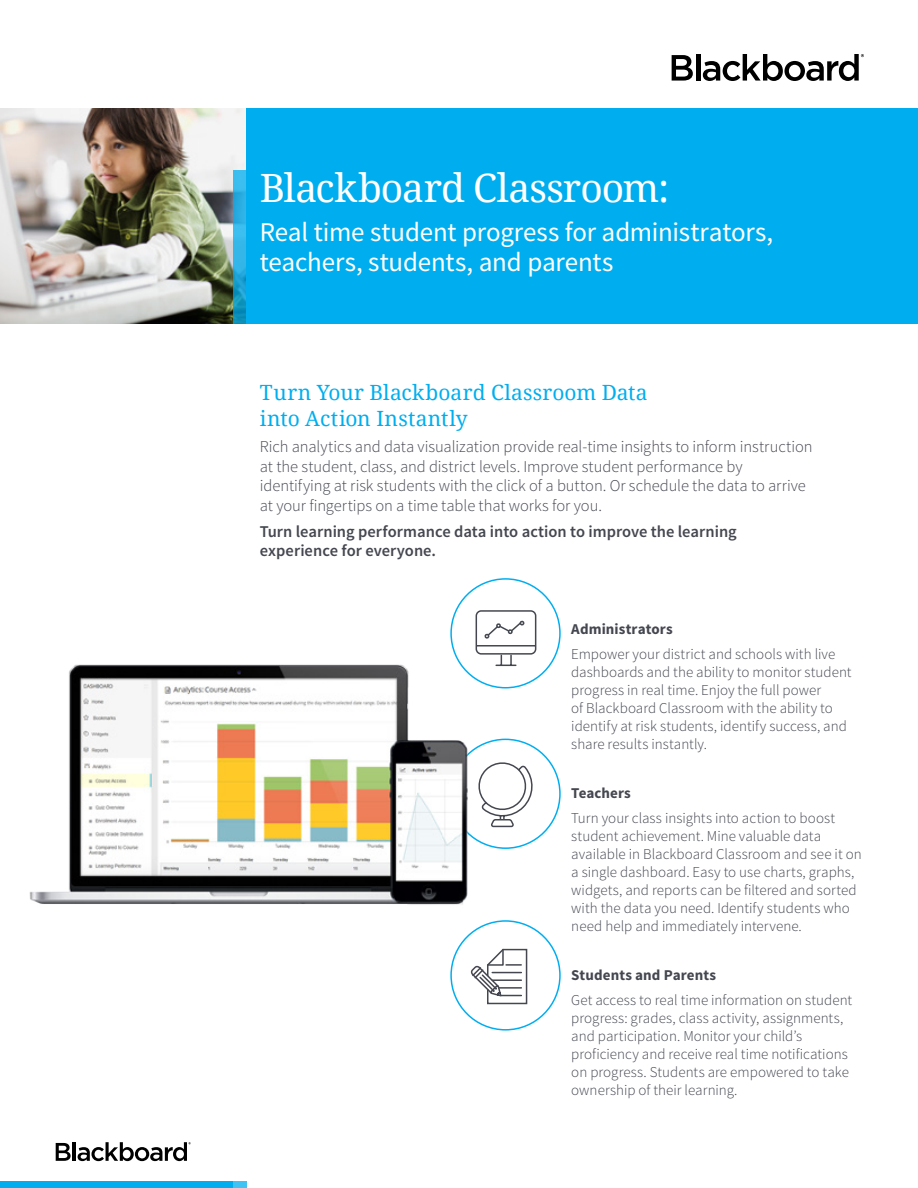
<style>
.page{position:relative;width:918px;height:1188px;background:#fff}
.page>*{position:absolute;margin:0;border:0;box-sizing:border-box;transform-origin:0 0}
.t1{font:39px "Noto Serif";letter-spacing:-.025em;color:#fff}
.t2{font:27px/30px "Source Sans Pro";letter-spacing:-.005em;color:#fff}
.t3{font:21px/25.5px "Noto Serif";letter-spacing:.01em;color:#00aeef}
.t4{font:300 16.5px/19.5px "Source Sans Pro";letter-spacing:-.005em;color:#454750}
.t5{font:600 16.5px/19.5px "Source Sans Pro";color:#454750}
.t6{font:300 15px/18px "Source Sans Pro";color:#454750}
.t7{font:700 15px "Source Sans Pro";letter-spacing:.005em;color:#454750}
</style>
<div class="page">
<svg style="left:478px;top:762px;width:55px;height:66px"></svg>
<img style="left:0;top:108px;width:246px;height:216px">
<div style="left:450px;top:578px;width:111px;height:110px;border:2px solid #00aeef;border-radius:50%"></div>
<div style="left:450px;top:920px;width:111px;height:111px;border:2px solid #00aeef;border-radius:50%"></div>
<svg style="left:475px;top:610px;width:62px;height:56px"></svg>
<img style="left:29px;top:659px;width:449px;height:246px">
<svg style="left:470px;top:948px;width:58px;height:57px"></svg>
<svg style="left:56px;top:1143px;width:15px;height:18px"></svg>
<hr style="left:73px;top:1142px;width:3px;height:19px;background:#000">
<svg style="left:78px;top:1142px;width:113px;height:19px"></svg>
<svg style="left:672px;top:55px;width:21px;height:26px"></svg>
<hr style="left:696px;top:54px;width:4px;height:27px;background:#000">
<svg style="left:703px;top:54px;width:161px;height:27px"></svg>
<div style="left:0;top:1181px;width:233px;height:7px;background:#00aeef"></div>
<div style="left:233px;top:1181px;width:13px;height:7px;background:#40c2f3"></div>
<div style="left:246px;top:108px;width:672px;height:216px;background:#00aeef"></div>
<div style="left:233px;top:171px;width:116px;height:153px;background:#00aeef"></div>
<h1 class="t1" style="left:260px;top:161px;width:411px">Blackboard Classroom:</h1>
<h2 class="t2" style="left:260px;top:218px;width:515px">Real time student progress for administrators, teachers, students, and parents</h2>
<h3 class="t3" style="left:260px;top:379px;width:389px">Turn Your Blackboard Classroom Data into Action Instantly</h3>
<p class="t4" style="left:260px;top:437px;width:554px">Rich analytics and data visualization provide real-time insights to inform instruction at the student, class, and district levels. Improve student performance by identifying at risk students with the click of a button. Or schedule the data to arrive at your fingertips on a time table that works for you.</p>
<p class="t5" style="left:260px;top:522px;width:478px">Turn learning performance data into action to improve the learning experience for everyone.</p>
<p class="t7" style="left:571px;top:619px;width:103px">Administrators</p>
<p class="t6" style="left:571px;top:645px;width:282px">Empower your district and schools with live dashboards and the ability to monitor student progress in real time. Enjoy the full power<br>of Blackboard Classroom with the ability to identify at risk students, identify success, and share results instantly.</p>
<p class="t7" style="left:571px;top:783px;width:61px">Teachers</p>
<p class="t6" style="left:571px;top:809px;width:292px">Turn your class insights into action to boost student achievement. Mine valuable data available in Blackboard Classroom and see it on a single dashboard. Easy to use charts, graphs, widgets, and reports can be filtered and sorted with the data you need. Identify students who need help and immediately intervene.</p>
<p class="t7" style="left:571px;top:966px;width:146px">Students and Parents</p>
<p class="t6" style="left:571px;top:991px;width:282px">Get access to real time information on student progress: grades, class activity, assignments, and participation. Monitor your child’s proficiency and receive real time notifications on progress. Students are empowered to take ownership of their learning.</p>
</div>
